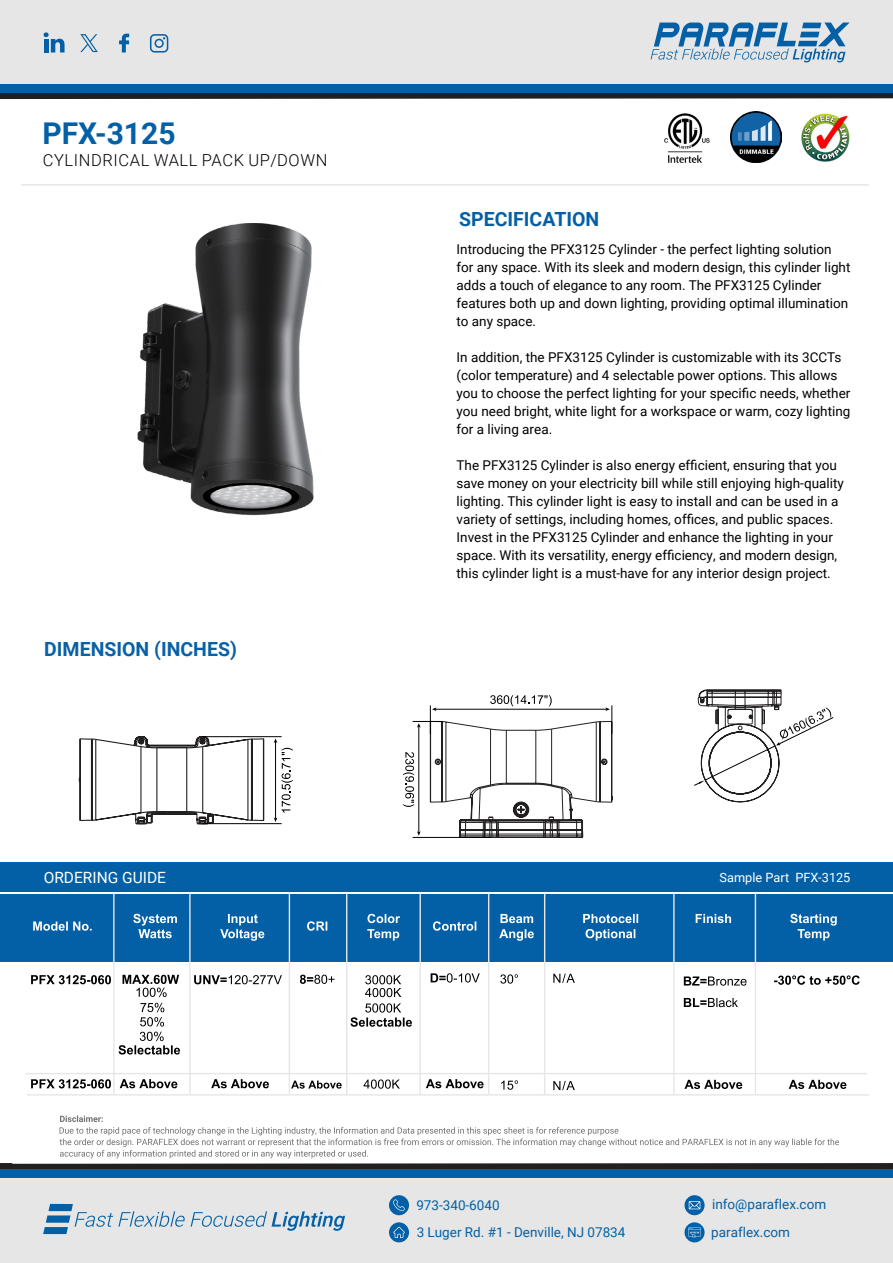
<style>
.page{position:relative;width:893px;height:1263px;background:#fff}
.page>*{position:absolute;margin:0;border:0;box-sizing:border-box;transform-origin:0 0}
.t1{font:700 30px "Roboto";color:#0460a6}
.t2{font:700 19.5px "Roboto";color:#0861a6}
.t3{font:700 19.5px "Roboto";color:#0460a6}
.t4{font:300 16.5px "Roboto";letter-spacing:.035em;color:#000}
.t5{font:15.45px "Roboto";color:#fff}
.t6{font:13.5px/18px "Roboto";color:#000}
.t7{font:13.5px "Roboto";color:#0460a6}
.t8{font:12.75px "Roboto";color:#fff}
.s1{font-weight:700;font-size:14.1px}
</style>
<div class="page">
<img style="left:137px;top:223px;width:177px;height:293px">
<svg style="left:79px;top:736px;width:186px;height:89px"></svg>
<hr style="left:202px;top:736px;width:80px;height:1px;background:#000">
<hr style="left:202px;top:823px;width:80px;height:1px;background:#000">
<svg style="left:274px;top:738px;width:19px;height:84px"></svg>
<hr style="left:413px;top:837px;width:78px;height:1px;background:#000">
<hr style="left:413px;top:721px;width:30px;height:1px;background:#000">
<hr style="left:418px;top:726px;width:1px;height:107px;background:#000">
<svg style="left:417px;top:831px;width:4px;height:5px"></svg>
<svg style="left:417px;top:723px;width:4px;height:5px"></svg>
<svg style="left:403px;top:752px;width:11px;height:55px"></svg>
<svg style="left:429px;top:695px;width:184px;height:143px"></svg>
<svg style="left:694px;top:689px;width:140px;height:114px"></svg>
<div style="left:0;top:894px;width:893px;height:67px;background:#0460a6"></div>
<hr style="left:189px;top:894px;width:2px;height:200px;background:#e5e6e5">
<hr style="left:289px;top:891px;width:1px;height:203px;background:#e5e6e5">
<hr style="left:544px;top:894px;width:1px;height:200px;background:#e5e6e5">
<hr style="left:673px;top:894px;width:2px;height:200px;background:#e5e6e5">
<hr style="left:755px;top:894px;width:1px;height:200px;background:#e5e6e5">
<hr style="left:419px;top:894px;width:2px;height:200px;background:#e5e6e5">
<hr style="left:26px;top:1073px;width:841px;height:1px;background:#e5e6e5">
<hr style="left:488px;top:894px;width:1px;height:200px;background:#e5e6e5">
<hr style="left:113px;top:893px;width:2px;height:201px;background:#e5e6e5">
<hr style="left:346px;top:894px;width:1px;height:200px;background:#e5e6e5">
<svg style="left:31px;top:975px;width:80px;height:9px"></svg>
<svg style="left:194px;top:975px;width:88px;height:9px"></svg>
<svg style="left:300px;top:975px;width:34px;height:9px"></svg>
<svg style="left:500px;top:914px;width:33px;height:9px"></svg>
<svg style="left:499px;top:929px;width:35px;height:12px"></svg>
<svg style="left:583px;top:914px;width:55px;height:9px"></svg>
<svg style="left:586px;top:929px;width:49px;height:11px"></svg>
<svg style="left:433px;top:921px;width:43px;height:10px"></svg>
<svg style="left:307px;top:921px;width:20px;height:10px"></svg>
<svg style="left:367px;top:914px;width:33px;height:9px"></svg>
<svg style="left:367px;top:929px;width:32px;height:11px"></svg>
<svg style="left:133px;top:914px;width:44px;height:24px"></svg>
<svg style="left:220px;top:914px;width:44px;height:27px"></svg>
<svg style="left:33px;top:921px;width:59px;height:10px"></svg>
<svg style="left:500px;top:974px;width:18px;height:10px"></svg>
<svg style="left:696px;top:914px;width:35px;height:9px"></svg>
<svg style="left:684px;top:976px;width:63px;height:10px"></svg>
<svg style="left:684px;top:998px;width:54px;height:9px"></svg>
<svg style="left:431px;top:973px;width:49px;height:9px"></svg>
<svg style="left:790px;top:914px;width:47px;height:26px"></svg>
<svg style="left:774px;top:975px;width:86px;height:10px"></svg>
<svg style="left:123px;top:975px;width:56px;height:22px"></svg>
<svg style="left:119px;top:1003px;width:61px;height:51px"></svg>
<svg style="left:363px;top:1079px;width:37px;height:10px"></svg>
<svg style="left:350px;top:1003px;width:62px;height:24px"></svg>
<svg style="left:553px;top:973px;width:22px;height:10px"></svg>
<hr style="left:27px;top:1094px;width:842px;height:1px;background:#e5e6e5">
<svg style="left:31px;top:1079px;width:80px;height:9px"></svg>
<svg style="left:120px;top:1079px;width:57px;height:9px"></svg>
<svg style="left:211px;top:1079px;width:58px;height:9px"></svg>
<svg style="left:291px;top:1080px;width:51px;height:8px"></svg>
<svg style="left:365px;top:975px;width:36px;height:22px"></svg>
<svg style="left:426px;top:1079px;width:58px;height:9px"></svg>
<svg style="left:501px;top:1080px;width:17px;height:10px"></svg>
<svg style="left:553px;top:1081px;width:22px;height:9px"></svg>
<svg style="left:684px;top:1080px;width:58px;height:9px"></svg>
<svg style="left:789px;top:1080px;width:57px;height:9px"></svg>
<div style="left:0;top:862px;width:893px;height:30px;background:#0460a6"></div>
<img style="left:801px;top:113px;width:49px;height:49px">
<img style="left:664px;top:113px;width:46px;height:50px">
<img style="left:731px;top:112px;width:51px;height:51px">
<hr style="left:21px;top:184px;width:848px;height:2px;background:#e5e6e5">
<svg style="left:0;top:92px;width:893px;height:7px;background:#27323d"></svg>
<div style="left:0;top:0;width:893px;height:86px;background:#e5e6e5"></div>
<div style="left:0;top:84px;width:893px;height:8px;background:#0460a6"></div>
<svg style="left:651px;top:23px;width:198px;height:39px"></svg>
<svg style="left:43px;top:32px;width:22px;height:21px"></svg>
<svg style="left:119px;top:34px;width:10px;height:19px"></svg>
<svg style="left:80px;top:34px;width:18px;height:18px"></svg>
<svg style="left:150px;top:34px;width:18px;height:19px"></svg>
<svg style="left:0;top:1115px;width:893px;height:54px"></svg>
<div style="left:0;top:1176px;width:893px;height:87px;background:#e5e6e5"></div>
<div style="left:0;top:1169px;width:893px;height:8px;background:#0460a6"></div>
<svg style="left:684px;top:1195px;width:21px;height:20px"></svg>
<svg style="left:689px;top:1201px;width:11px;height:8px"></svg>
<div style="left:684px;top:1222px;width:21px;height:20px;background:#0460a6;border-radius:50%"></div>
<svg style="left:688px;top:1227px;width:13px;height:11px"></svg>
<div style="left:389px;top:1222px;width:20px;height:20px;background:#0460a6;border-radius:50%"></div>
<svg style="left:393px;top:1227px;width:12px;height:11px"></svg>
<div style="left:389px;top:1195px;width:20px;height:20px;background:#0460a6;border-radius:50%"></div>
<svg style="left:393px;top:1199px;width:12px;height:12px"></svg>
<svg style="left:191px;top:1211px;width:154px;height:20px"></svg>
<svg style="left:43px;top:1204px;width:142px;height:30px"></svg>
<h1 class="t1" style="left:43px;top:112px;width:135px">PFX-3125</h1>
<p class="t4" style="left:43px;top:149px;width:286px">CYLINDRICAL WALL PACK UP/DOWN</p>
<h2 class="t2" style="left:44px;top:636px;width:194px">DIMENSION (INCHES)</h2>
<h2 class="t3" style="left:459px;top:205px;width:142px">SPECIFICATION</h2>
<p class="t6" style="left:457px;top:240px;width:395px">Introducing the PFX3125 Cylinder - the perfect lighting solution for any space. With its sleek and modern design, this cylinder light adds a touch of elegance to any room. The PFX3125 Cylinder features both up and down lighting, providing optimal illumination to any space.</p>
<p class="t6" style="left:457px;top:348px;width:395px">In addition, the PFX3125 Cylinder is customizable with its 3CCTs (color temperature) and 4 selectable power options. This allows you to choose the perfect lighting for your specific needs, whether you need bright, white light for a workspace or warm, cozy lighting for a living area.</p>
<p class="t6" style="left:457px;top:456px;width:389px">The PFX3125 Cylinder is also energy efficient, ensuring that you save money on your electricity bill while still enjoying high-quality lighting. This cylinder light is easy to install and can be used in a variety of settings, including homes, offices, and public spaces.<br>Invest in the PFX3125 Cylinder and enhance the lighting in your space. With its versatility, energy efficiency, and modern design, this cylinder light is a must-have for any interior design project.</p>
<p class="t5" style="left:44px;top:867px;width:124px">ORDERING GUIDE</p>
<p class="t8" style="left:720px;top:868px;width:137px">Sample Part PFX-3125<span class="s1">Y</span></p>
<p class="t7" style="left:416px;top:1196px;width:85px">973-340-6040</p>
<p class="t7" style="left:712px;top:1195px;width:116px">info@paraflex.com</p>
<p class="t7" style="left:417px;top:1223px;width:210px">3 Luger Rd. #1 - Denville, NJ 07834</p>
<p class="t7" style="left:711px;top:1222px;width:80px">paraflex.com</p>
</div>
